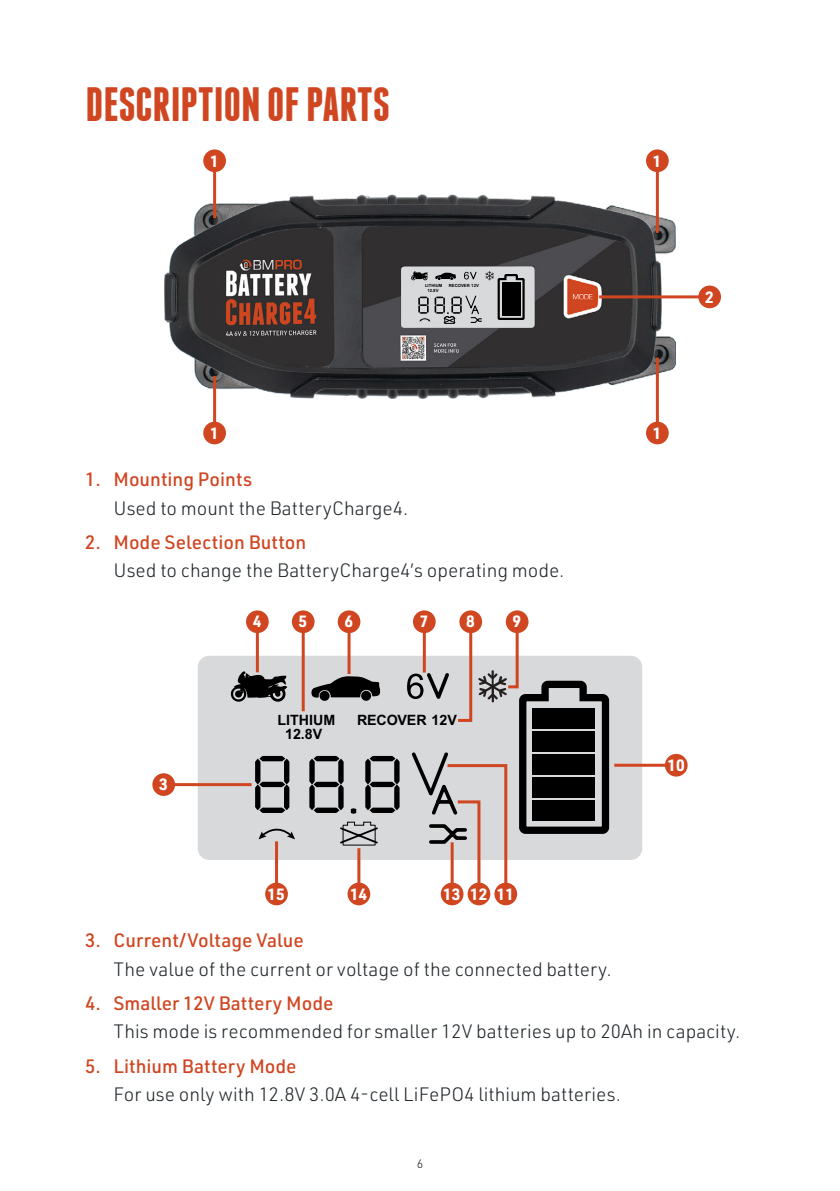
<style>
.page{position:relative;width:840px;height:1191px;background:#fff}
.page>*{position:absolute;margin:0;border:0;box-sizing:border-box;transform-origin:0 0}
.t1{font:700 48px "Franchise";color:#d04621}
.t2{font:300 19px "URWDIN";color:#22282c}
.t3{font:500 19px "URWDIN";color:#d04621}
.t4{font:700 16px "URWDIN";color:#fff}
.t5{font:700 14.2px/13.6px "Arial";color:#000;text-align:center}
.t6{font:300 12px "URWDIN";color:#22282c}
.t7{font:700 4.2px/4.2px "Arial";color:#000;text-align:center}
</style>
<div class="page">
<img style="left:165px;top:195px;width:510px;height:204px">
<div style="left:401px;top:266px;width:133px;height:62px;background:#d7d9da;border-radius:3px"></div>
<svg style="left:411px;top:271px;width:113px;height:52px"></svg>
<hr style="left:598px;top:295px;width:111px;height:3px;background:#d04621">
<hr style="left:213px;top:161px;width:3px;height:57px;background:#d04621">
<hr style="left:213px;top:376px;width:3px;height:57px;background:#d04621">
<hr style="left:655px;top:161px;width:3px;height:72px;background:#d04621">
<hr style="left:655px;top:357px;width:3px;height:76px;background:#d04621">
<div style="left:698px;top:285px;width:22px;height:23px;background:#d04621;border-radius:50%"></div>
<div style="left:203px;top:149px;width:23px;height:23px;background:#d04621;border-radius:50%"></div>
<div style="left:203px;top:422px;width:23px;height:22px;background:#d04621;border-radius:50%"></div>
<div style="left:645px;top:149px;width:23px;height:23px;background:#d04621;border-radius:50%"></div>
<div style="left:645px;top:422px;width:23px;height:22px;background:#d04621;border-radius:50%"></div>
<div style="left:198px;top:656px;width:443px;height:204px;background:#d7d9da;border-radius:11px"></div>
<svg style="left:258px;top:828px;width:37px;height:11px"></svg>
<svg style="left:340px;top:821px;width:38px;height:24px"></svg>
<svg style="left:255px;top:756px;width:34px;height:57px"></svg>
<svg style="left:309px;top:756px;width:34px;height:57px"></svg>
<svg style="left:365px;top:756px;width:34px;height:57px"></svg>
<svg style="left:350px;top:808px;width:6px;height:5px"></svg>
<svg style="left:231px;top:671px;width:56px;height:31px"></svg>
<div style="left:361px;top:691px;width:10px;height:10px;background:#000;border-radius:50%"></div>
<svg style="left:319px;top:691px;width:10px;height:10px"></svg>
<svg style="left:311px;top:676px;width:69px;height:21px"></svg>
<hr style="left:256px;top:622px;width:3px;height:50px;background:#d04621">
<hr style="left:164px;top:783px;width:87px;height:3px;background:#d04621">
<hr style="left:614px;top:763px;width:62px;height:3px;background:#d04621">
<hr style="left:275px;top:841px;width:3px;height:45px;background:#d04621">
<hr style="left:357px;top:848px;width:3px;height:46px;background:#d04621">
<hr style="left:347px;top:622px;width:3px;height:52px;background:#d04621">
<hr style="left:301px;top:622px;width:3px;height:89px;background:#d04621">
<svg style="left:407px;top:619px;width:201px;height:278px"></svg>
<div style="left:246px;top:610px;width:22px;height:23px;background:#d04621;border-radius:50%"></div>
<div style="left:265px;top:882px;width:23px;height:23px;background:#d04621;border-radius:50%"></div>
<div style="left:347px;top:882px;width:23px;height:23px;background:#d04621;border-radius:50%"></div>
<div style="left:440px;top:882px;width:23px;height:23px;background:#d04621;border-radius:50%"></div>
<div style="left:467px;top:882px;width:23px;height:23px;background:#d04621;border-radius:50%"></div>
<div style="left:494px;top:882px;width:23px;height:23px;background:#d04621;border-radius:50%"></div>
<div style="left:337px;top:610px;width:23px;height:23px;background:#d04621;border-radius:50%"></div>
<div style="left:413px;top:610px;width:22px;height:23px;background:#d04621;border-radius:50%"></div>
<div style="left:505px;top:610px;width:23px;height:23px;background:#d04621;border-radius:50%"></div>
<div style="left:459px;top:610px;width:23px;height:23px;background:#d04621;border-radius:50%"></div>
<div style="left:292px;top:610px;width:22px;height:23px;background:#d04621;border-radius:50%"></div>
<div style="left:152px;top:773px;width:23px;height:23px;background:#d04621;border-radius:50%"></div>
<div style="left:664px;top:754px;width:23px;height:22px;background:#d04621;border-radius:50%"></div>
<h1 class="t1" style="left:86px;top:82px;width:305px">DESCRIPTION OF PARTS</h1>
<p class="t4" style="left:210px;top:150px;width:10px">1</p>
<p class="t4" style="left:210px;top:422px;width:10px">1</p>
<p class="t7" style="left:425px;top:284px;width:19px">LITHIUM<br>12.8V</p>
<p class="t7" style="left:448px;top:284px;width:31px">RECOVER 12V</p>
<p class="t3" style="left:85px;top:467px;width:168px">1. Mounting Points</p>
<p class="t2" style="left:113px;top:495px;width:296px">Used to mount the BatteryCharge4.</p>
<p class="t3" style="left:85px;top:529px;width:222px">2. Mode Selection Button</p>
<p class="t2" style="left:113px;top:558px;width:452px">Used to change the BatteryCharge4’s operating mode.</p>
<p class="t4" style="left:159px;top:773px;width:10px">3</p>
<p class="t4" style="left:253px;top:611px;width:10px">4</p>
<p class="t4" style="left:298px;top:611px;width:10px">5</p>
<p class="t4" style="left:344px;top:611px;width:10px">6</p>
<p class="t4" style="left:419px;top:611px;width:10px">7</p>
<p class="t4" style="left:466px;top:611px;width:10px">8</p>
<p class="t4" style="left:512px;top:611px;width:10px">9</p>
<p class="t5" style="left:277px;top:714px;width:59px">LITHIUM<br>12.8V</p>
<p class="t5" style="left:357px;top:714px;width:101px">RECOVER 12V</p>
<p class="t4" style="left:267px;top:883px;width:19px">15</p>
<p class="t4" style="left:350px;top:883px;width:19px">14</p>
<p class="t4" style="left:443px;top:883px;width:72px">13 12 11</p>
<p class="t4" style="left:652px;top:150px;width:10px">1</p>
<p class="t4" style="left:704px;top:286px;width:10px">2</p>
<p class="t4" style="left:652px;top:422px;width:10px">1</p>
<p class="t4" style="left:667px;top:754px;width:19px">10</p>
<p class="t3" style="left:85px;top:927px;width:220px">3. Current/Voltage Value</p>
<p class="t2" style="left:113px;top:956px;width:499px">The value of the current or voltage of the connected battery.</p>
<p class="t3" style="left:85px;top:990px;width:250px">4. Smaller 12V Battery Mode</p>
<p class="t2" style="left:113px;top:1019px;width:628px">This mode is recommended for smaller 12V batteries up to 20Ah in capacity.</p>
<p class="t3" style="left:85px;top:1053px;width:213px">5. Lithium Battery Mode</p>
<p class="t2" style="left:113px;top:1081px;width:509px">For use only with 12.8V 3.0A 4-cell LiFePO4 lithium batteries.</p>
<p class="t6" style="left:416px;top:1156px;width:8px">6</p>
</div>
